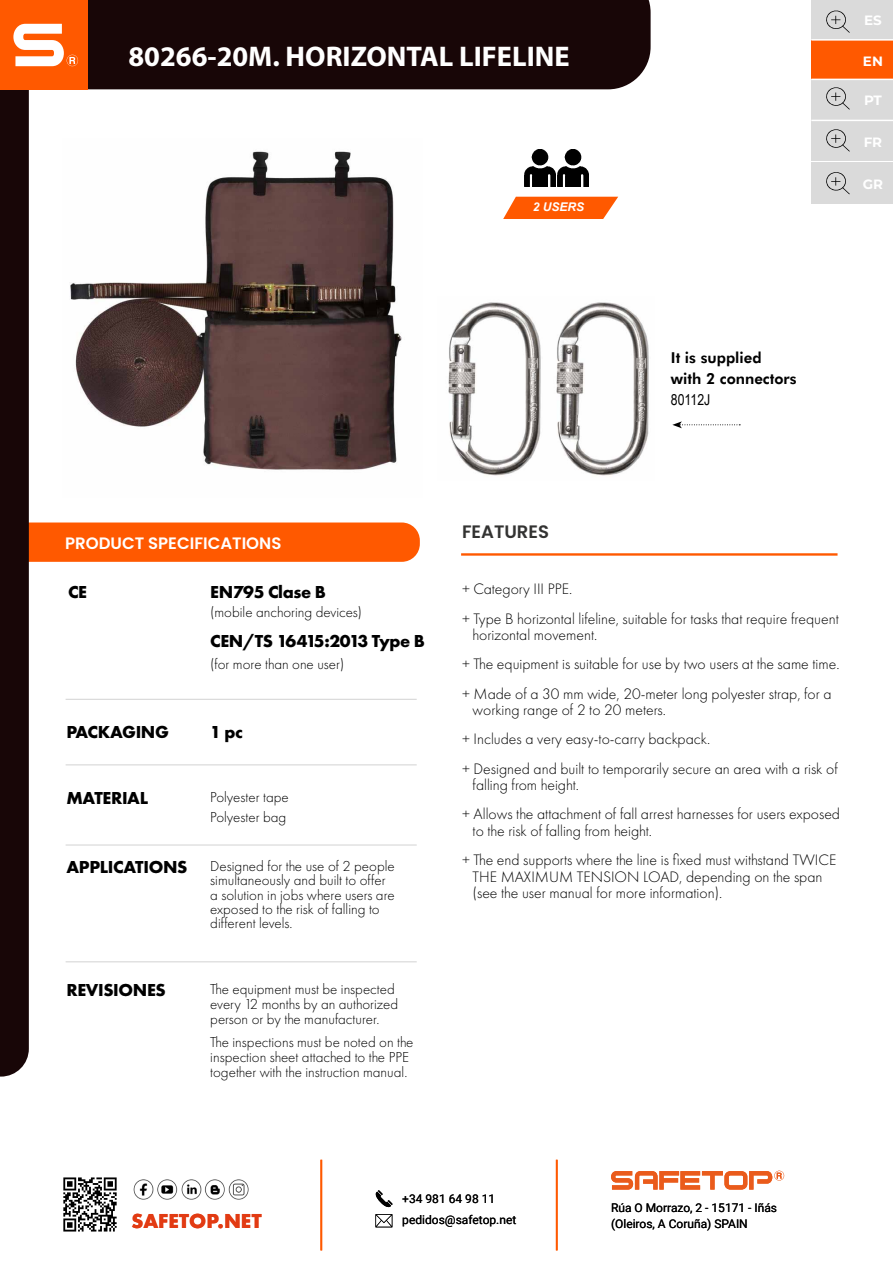
<style>
.page{position:relative;width:893px;height:1263px;background:#fff}
.page>*{position:absolute;margin:0;border:0;box-sizing:border-box;transform-origin:0 0}
.t1{font:700 28.5px "Myriad Pro";color:#fff}
.t2{font:700 21px "Futura PT";color:#e23b13}
.t3{font:700 18px "Futura PT";letter-spacing:-.02em;color:#000}
.t4{font:600 18px "Poppins";color:#333332}
.t5{font:600 16.5px "Poppins";color:#fff}
.t6{font:300 15.75px/29.2px "Futura PT";color:#000}
.t7{font:300 15px/14.2px "Futura PT";color:#000}
.t8{font:700 15px/21px "Futura BT";color:#000}
.t9{font:15px "Arial Narrow";color:#000}
.t10{font:700 13.5px "Montserrat";color:#fff}
.t11{font:12px/16.5px "Roboto";color:#000}
.t12{font:italic 700 12px "Arial";color:#fff}
</style>
<div class="page">
<img style="left:556px;top:302px;width:93px;height:174px">
<div style="left:0;top:522px;width:420px;height:40px;background:#ff5900;border-radius:18px"></div>
<div style="left:461px;top:553px;width:376px;height:3px;border:2px solid #ff5900"></div>
<hr style="left:66px;top:764px;width:351px;height:1px;background:#dadada">
<hr style="left:66px;top:844px;width:351px;height:2px;background:#dadada">
<hr style="left:66px;top:961px;width:351px;height:1px;background:#dadada">
<hr style="left:66px;top:699px;width:351px;height:1px;background:#dadada">
<svg style="left:672px;top:421px;width:68px;height:7px"></svg>
<img style="left:78px;top:151px;width:324px;height:319px">
<img style="left:448px;top:302px;width:93px;height:174px">
<img style="left:524px;top:150px;width:64px;height:36px">
<svg style="left:503px;top:197px;width:115px;height:22px;background:#ff6c1e"></svg>
<img style="left:133px;top:1179px;width:116px;height:20px">
<img style="left:63px;top:1177px;width:54px;height:55px">
<div style="left:88px;top:0;width:563px;height:89px;background:#180607"></div>
<div style="left:0;top:0;width:88px;height:89px;background:#ff5900"></div>
<svg style="left:0;top:23px;width:78px;height:1053px"></svg>
<svg style="left:142px;top:1188px;width:17px;height:12px"></svg>
<svg style="left:375px;top:1214px;width:17px;height:13px"></svg>
<svg style="left:376px;top:1190px;width:16px;height:17px"></svg>
<svg style="left:611px;top:1171px;width:173px;height:18px"></svg>
<hr style="left:320px;top:1160px;width:2px;height:90px;background:#ff5900">
<hr style="left:556px;top:1160px;width:2px;height:90px;background:#ff5900">
<div style="left:811px;top:39px;width:82px;height:41px;background:#ff5900"></div>
<div style="left:811px;top:79px;width:82px;height:41px;background:#dadada"></div>
<div style="left:811px;top:120px;width:82px;height:41px;background:#dadada"></div>
<div style="left:811px;top:162px;width:82px;height:41px;background:#dadada"></div>
<div style="left:811px;top:0;width:82px;height:39px;background:#dadada"></div>
<svg style="left:826px;top:10px;width:24px;height:23px"></svg>
<svg style="left:826px;top:87px;width:24px;height:23px"></svg>
<svg style="left:826px;top:129px;width:24px;height:23px"></svg>
<svg style="left:826px;top:172px;width:24px;height:22px"></svg>
<hr style="left:811px;top:79px;width:82px;height:1px;background:#fff">
<hr style="left:811px;top:39px;width:82px;height:2px;background:#fff">
<hr style="left:811px;top:120px;width:82px;height:1px;background:#fff">
<h1 class="t1" style="left:128px;top:37px;width:443px">80266-20M. HORIZONTAL LIFELINE</h1>
<p class="t12" style="left:533px;top:199px;width:53px">2 USERS</p>
<p class="t10" style="left:864px;top:11px;width:19px">ES</p>
<p class="t10" style="left:863px;top:51px;width:21px">EN</p>
<p class="t10" style="left:864px;top:90px;width:19px">PT</p>
<p class="t10" style="left:864px;top:132px;width:20px">FR</p>
<p class="t10" style="left:863px;top:175px;width:22px">GR</p>
<p class="t8" style="left:671px;top:347px;width:127px">It is supplied<br>with 2 connectors</p>
<p class="t9" style="left:671px;top:389px;width:41px">80112J</p>
<p class="t5" style="left:65px;top:534px;width:218px">PRODUCT SPECIFICATIONS</p>
<p class="t3" style="left:68px;top:580px;width:21px">CE</p>
<p class="t3" style="left:210px;top:580px;width:117px">EN795 Clase B</p>
<p class="t3" style="left:210px;top:630px;width:216px">CEN/TS 16415:2013 Type B</p>
<p class="t7" style="left:210px;top:605px;width:153px">(mobile anchoring devices)</p>
<p class="t7" style="left:210px;top:657px;width:136px">(for more than one user)</p>
<p class="t3" style="left:67px;top:721px;width:104px">PACKAGING</p>
<p class="t3" style="left:210px;top:721px;width:34px">1 pc</p>
<p class="t3" style="left:67px;top:786px;width:83px">MATERIAL</p>
<p class="t3" style="left:67px;top:856px;width:122px">APPLICATIONS</p>
<p class="t7" style="left:210px;top:786px;width:80px;line-height:20.5px">Polyester tape<br>Polyester bag</p>
<p class="t7" style="left:210px;top:859px;width:186px">Designed for the use of 2 people simultaneously and built to offer a solution in jobs where users are exposed to the risk of falling to different levels.</p>
<p class="t3" style="left:67px;top:978px;width:101px">REVISIONES</p>
<p class="t7" style="left:210px;top:981px;width:189px;line-height:15px">The equipment must be inspected every 12 months by an authorized person or by the manufacturer.</p>
<p class="t7" style="left:210px;top:1035px;width:205px;line-height:15px">The inspections must be noted on the inspection sheet attached to the PPE together with the instruction manual.</p>
<p class="t4" style="left:462px;top:522px;width:89px">FEATURES</p>
<p class="t6" style="left:462px;top:575px;width:378px">+ Category III PPE.<br>+ Type B horizontal lifeline, suitable for tasks that require frequent</p>
<p class="t6" style="left:462px;top:620px;width:379px;text-indent:11px">horizontal movement.<br>+ The equipment is suitable for use by two users at the same time. + Made of a 30 mm wide, 20-meter long polyester strap, for a</p>
<p class="t6" style="left:462px;top:695px;width:377px;text-indent:11px">working range of 2 to 20 meters.<br>+ Includes a very easy-to-carry backpack.<br>+ Designed and built to temporarily secure an area with a risk of</p>
<p class="t6" style="left:462px;top:770px;width:380px;text-indent:11px">falling from height.<br>+ Allows the attachment of fall arrest harnesses for users exposed</p>
<p class="t6" style="left:462px;top:816px;width:376px;text-indent:11px">to the risk of falling from height.<br>+ The end supports where the line is fixed must withstand TWICE</p>
<p class="t6" style="left:473px;top:868px;width:351px;line-height:16.5px">THE MAXIMUM TENSION LOAD, depending on the span (see the user manual for more information).</p>
<p class="t11" style="left:402px;top:1190px;width:94px">+34 981 64 98 11</p>
<h2 class="t2" style="left:131px;top:1207px;width:132px">SAFETOP.NET</h2>
<p class="t11" style="left:402px;top:1211px;width:116px">pedidos@safetop.net</p>
<p class="t11" style="left:611px;top:1198px;width:168px">Rúa O Morrazo, 2 - 15171 - Iñás (Oleiros, A Coruña) SPAIN</p>
</div>
